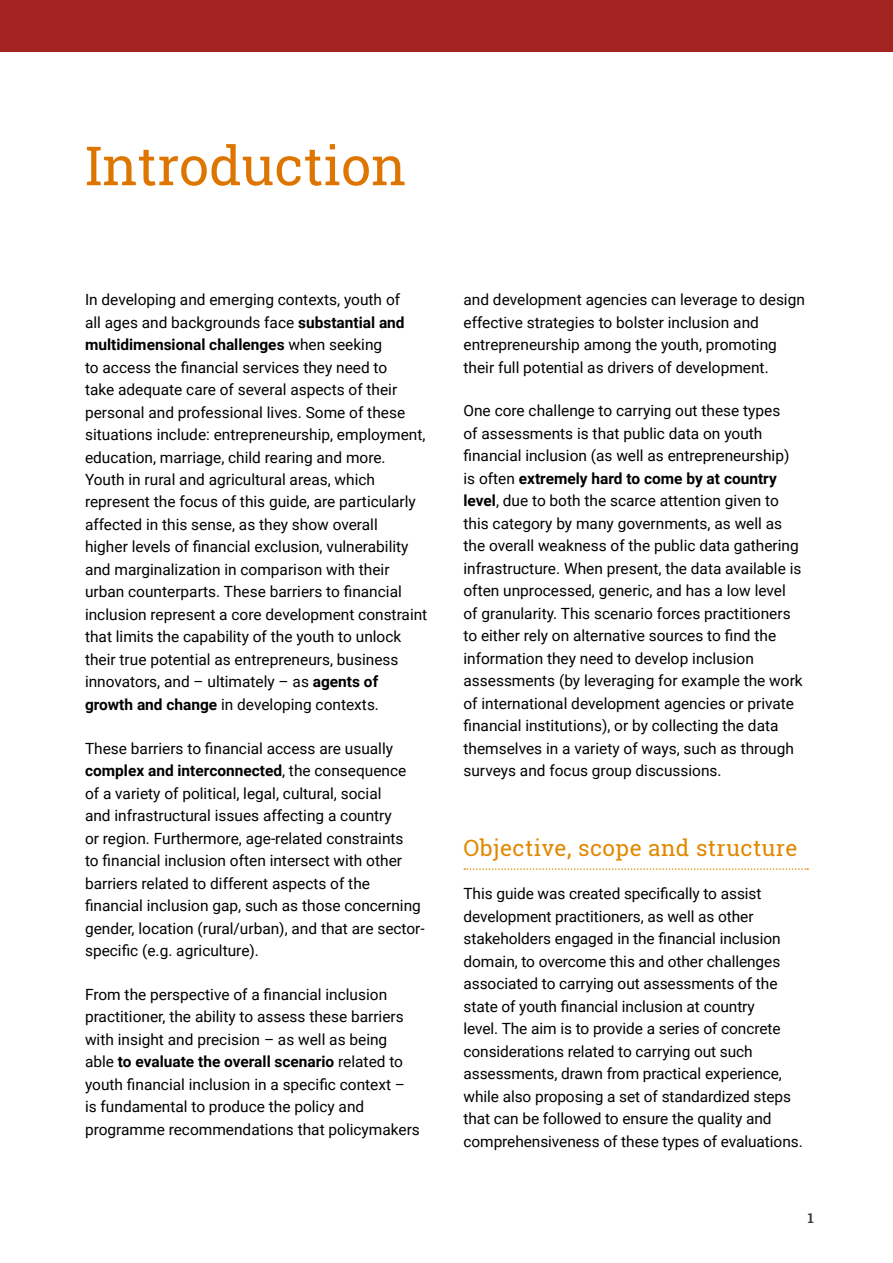
<style>
.page{position:relative;width:893px;height:1263px;background:#fff}
.page>*{position:absolute;margin:0;border:0;box-sizing:border-box;transform-origin:0 0}
.t1{font:54px "Roboto Slab";color:#dd7500}
.t2{font:22.5px "Roboto Slab";letter-spacing:.02em;color:#e18800}
.t3{font:15.45px/22.5px "Roboto";color:#000}
.t4{font:700 13.5px "Roboto Slab";color:#3c3c3b}
.s1{font-weight:700}
</style>
<div class="page">
<svg style="left:464px;top:868px;width:344px;height:2px"></svg>
<div style="left:0;top:0;width:893px;height:51px;background:#a42422"></div>
<h1 class="t1" style="left:85px;top:129px;width:322px">Introduction</h1>
<p class="t3" style="left:85px;top:288px;width:344px">In developing and emerging contexts, youth of<br>all ages and backgrounds face <span class="s1">substantial and multidimensional challenges</span> when seeking<br>to access the financial services they need to<br>take adequate care of several aspects of their personal and professional lives. Some of these situations include: entrepreneurship, employment, education, marriage, child rearing and more.<br>Youth in rural and agricultural areas, which represent the focus of this guide, are particularly affected in this sense, as they show overall<br>higher levels of financial exclusion, vulnerability and marginalization in comparison with their urban counterparts. These barriers to financial inclusion represent a core development constraint that limits the capability of the youth to unlock their true potential as entrepreneurs, business innovators, and – ultimately – as <span class="s1">agents of growth and change</span> in developing contexts.</p>
<p class="t3" style="left:85px;top:736px;width:341px">These barriers to financial access are usually <span class="s1">complex and interconnected</span>, the consequence<br>of a variety of political, legal, cultural, social<br>and infrastructural issues affecting a country<br>or region. Furthermore, age-related constraints<br>to financial inclusion often intersect with other barriers related to different aspects of the financial inclusion gap, such as those concerning gender, location (rural/urban), and that are sector&shy;specific (e.g. agriculture).</p>
<p class="t3" style="left:85px;top:983px;width:336px">From the perspective of a financial inclusion practitioner, the ability to assess these barriers with insight and precision – as well as being able <span class="s1">to evaluate the overall scenario</span> related to youth financial inclusion in a specific context – is fundamental to produce the policy and programme recommendations that policymakers</p>
<p class="t3" style="left:463px;top:288px;width:343px">and development agencies can leverage to design effective strategies to bolster inclusion and entrepreneurship among the youth, promoting their full potential as drivers of development.</p>
<p class="t3" style="left:463px;top:399px;width:341px">One core challenge to carrying out these types<br>of assessments is that public data on youth financial inclusion (as well as entrepreneurship) is often <span class="s1">extremely hard to come by at country level</span>, due to both the scarce attention given to this category by many governments, as well as the overall weakness of the public data gathering infrastructure. When present, the data available is often unprocessed, generic, and has a low level of granularity. This scenario forces practitioners to either rely on alternative sources to find the information they need to develop inclusion assessments (by leveraging for example the work of international development agencies or private financial institutions), or by collecting the data themselves in a variety of ways, such as through surveys and focus group discussions.</p>
<h2 class="t2" style="left:463px;top:832px;width:335px">Objective, scope and structure</h2>
<p class="t3" style="left:463px;top:882px;width:341px">This guide was created specifically to assist development practitioners, as well as other stakeholders engaged in the financial inclusion domain, to overcome this and other challenges associated to carrying out assessments of the state of youth financial inclusion at country<br>level. The aim is to provide a series of concrete considerations related to carrying out such assessments, drawn from practical experience, while also proposing a set of standardized steps that can be followed to ensure the quality and comprehensiveness of these types of evaluations.</p>
<p class="t4" style="left:808px;top:1209px;width:7px">1</p>
</div>
